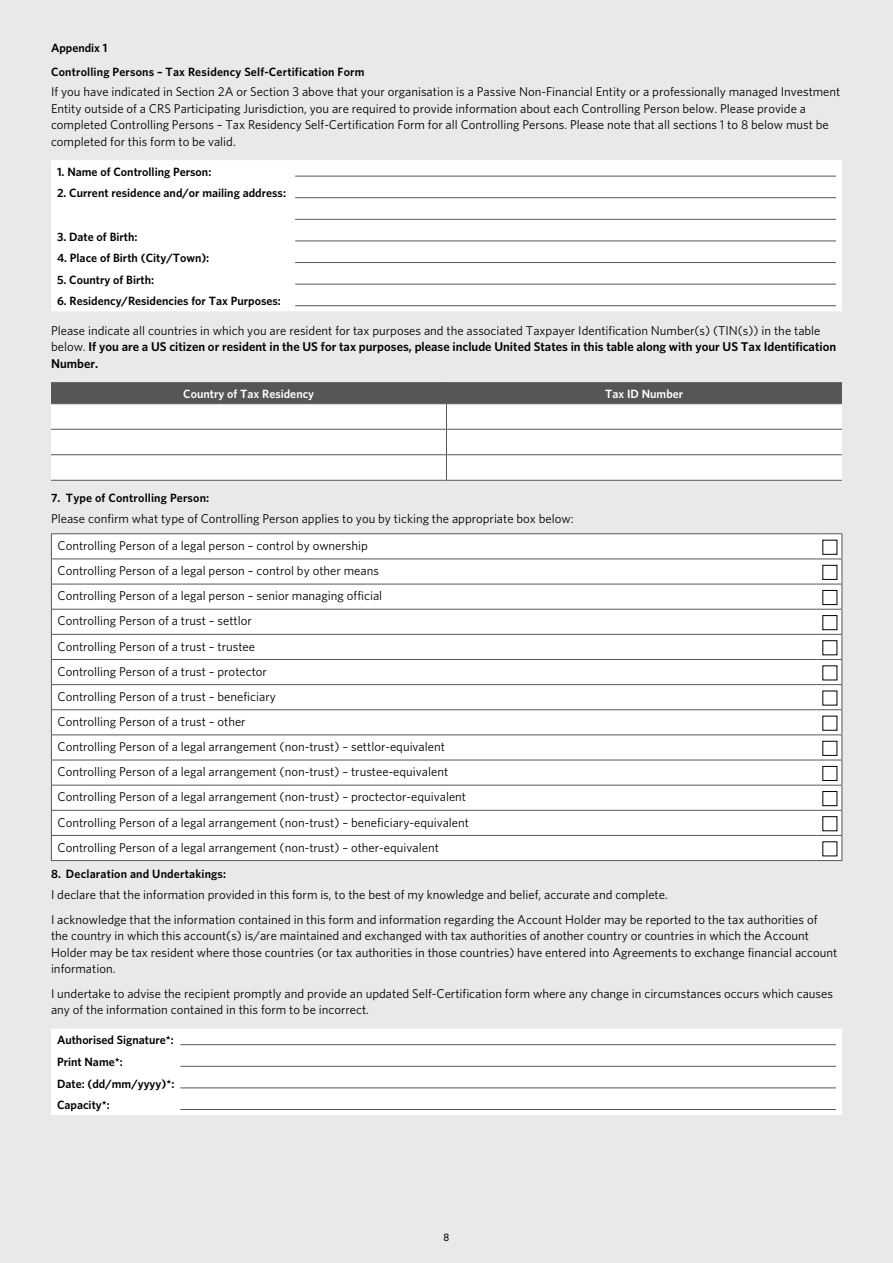
<style>
.page{position:relative;width:893px;height:1263px;background:#e9e9e9}
.page>*{position:absolute;margin:0;border:0;box-sizing:border-box;transform-origin:0 0}
.t1{font:12.75px/25.2px "Whitney";color:#000}
.t2{font:600 12px/21.6px "Whitney";color:#000}
.t3{font:600 12px "Whitney";color:#fff}
.t4{font:10.5px "Akkurat Pro";color:#000}
.s1{font-weight:600}
</style>
<div class="page">
<div style="left:51px;top:160px;width:791px;height:151px;background:#fff"></div>
<hr style="left:295px;top:176px;width:541px;height:1px;background:#565655">
<hr style="left:295px;top:197px;width:541px;height:1px;background:#565655">
<hr style="left:295px;top:219px;width:541px;height:1px;background:#565655">
<hr style="left:295px;top:241px;width:541px;height:1px;background:#565655">
<hr style="left:295px;top:262px;width:541px;height:1px;background:#565655">
<hr style="left:295px;top:284px;width:541px;height:1px;background:#565655">
<hr style="left:295px;top:305px;width:541px;height:1px;background:#565655">
<hr style="left:51px;top:480px;width:395px;height:1px;background:#565655">
<svg style="left:51px;top:382px;width:791px;height:98px;background:#d5d5d5"></svg>
<hr style="left:446px;top:454px;width:396px;height:1px;background:#565655">
<hr style="left:446px;top:480px;width:396px;height:1px;background:#565655">
<div style="left:52px;top:534px;width:764px;height:326px;background:#fff"></div>
<hr style="left:51px;top:533px;width:765px;height:1px;background:#565655">
<svg style="left:51px;top:534px;width:1px;height:326px"></svg>
<hr style="left:51px;top:558px;width:765px;height:1px;background:#565655">
<hr style="left:51px;top:584px;width:765px;height:1px;background:#565655">
<hr style="left:51px;top:609px;width:765px;height:1px;background:#565655">
<hr style="left:51px;top:634px;width:765px;height:1px;background:#565655">
<hr style="left:51px;top:659px;width:765px;height:1px;background:#565655">
<hr style="left:51px;top:684px;width:765px;height:1px;background:#565655">
<hr style="left:51px;top:709px;width:765px;height:1px;background:#565655">
<hr style="left:51px;top:734px;width:765px;height:1px;background:#565655">
<hr style="left:51px;top:760px;width:765px;height:1px;background:#565655">
<hr style="left:51px;top:785px;width:765px;height:1px;background:#565655">
<hr style="left:51px;top:810px;width:765px;height:1px;background:#565655">
<hr style="left:51px;top:835px;width:765px;height:1px;background:#565655">
<hr style="left:51px;top:860px;width:765px;height:1px;background:#565655">
<svg style="left:816px;top:533px;width:27px;height:328px;background:#e1e1e1"></svg>
<div style="left:823px;top:540px;width:14px;height:14px;background:#fff"></div>
<div style="left:822px;top:540px;width:15px;height:15px;border:1px solid #000"></div>
<div style="left:823px;top:565px;width:14px;height:14px;background:#fff"></div>
<div style="left:822px;top:565px;width:15px;height:15px;border:1px solid #000"></div>
<div style="left:823px;top:590px;width:14px;height:15px;background:#fff"></div>
<div style="left:822px;top:590px;width:15px;height:15px;border:1px solid #000"></div>
<div style="left:823px;top:616px;width:14px;height:14px;background:#fff"></div>
<div style="left:822px;top:615px;width:15px;height:15px;border:1px solid #000"></div>
<div style="left:823px;top:641px;width:14px;height:14px;background:#fff"></div>
<div style="left:822px;top:640px;width:15px;height:15px;border:1px solid #000"></div>
<div style="left:823px;top:666px;width:14px;height:14px;background:#fff"></div>
<div style="left:823px;top:691px;width:14px;height:14px;background:#fff"></div>
<div style="left:823px;top:716px;width:14px;height:14px;background:#fff"></div>
<div style="left:823px;top:741px;width:14px;height:14px;background:#fff"></div>
<div style="left:822px;top:741px;width:15px;height:15px;border:1px solid #000"></div>
<div style="left:823px;top:766px;width:14px;height:14px;background:#fff"></div>
<div style="left:822px;top:766px;width:15px;height:15px;border:1px solid #000"></div>
<div style="left:823px;top:791px;width:14px;height:15px;background:#fff"></div>
<div style="left:822px;top:791px;width:15px;height:15px;border:1px solid #000"></div>
<div style="left:823px;top:817px;width:14px;height:14px;background:#fff"></div>
<div style="left:822px;top:816px;width:15px;height:15px;border:1px solid #000"></div>
<div style="left:823px;top:842px;width:14px;height:14px;background:#fff"></div>
<div style="left:51px;top:1029px;width:791px;height:86px;background:#fff"></div>
<hr style="left:180px;top:1044px;width:656px;height:1px;background:#565655">
<hr style="left:180px;top:1066px;width:656px;height:1px;background:#565655">
<hr style="left:180px;top:1087px;width:656px;height:1px;background:#565655">
<hr style="left:180px;top:1109px;width:656px;height:1px;background:#565655">
<p class="t2" style="left:51px;top:36px;width:315px;line-height:23.5px">Appendix 1<br>Controlling Persons – Tax Residency Self-Certification Form</p>
<p class="t1" style="left:51px;top:84px;width:791px;line-height:16.5px">If you have indicated in Section 2A or Section 3 above that your organisation is a Passive Non-Financial Entity or a professionally managed Investment Entity outside of a CRS Participating Jurisdiction, you are required to provide information about each Controlling Person below. Please provide a completed Controlling Persons – Tax Residency Self-Certification Form for all Controlling Persons. Please note that all sections 1 to 8 below must be completed for this form to be valid.</p>
<p class="t2" style="left:57px;top:161px;width:156px">1. Name of Controlling Person:</p>
<p class="t2" style="left:57px;top:182px;width:231px">2. Current residence and/or mailing address:</p>
<p class="t2" style="left:57px;top:225px;width:82px">3. Date of Birth:</p>
<p class="t2" style="left:57px;top:247px;width:154px">4. Place of Birth (City/Town):</p>
<p class="t2" style="left:57px;top:269px;width:99px">5. Country of Birth:</p>
<p class="t2" style="left:57px;top:290px;width:225px">6. Residency/Residencies for Tax Purposes:</p>
<p class="t1" style="left:51px;top:322px;width:787px;line-height:16.5px">Please indicate all countries in which you are resident for tax purposes and the associated Taxpayer Identification Number(s) (TIN(s)) in the table below. <span class="s1">If you are a US citizen or resident in the US for tax purposes, please include United States in this table along with your US Tax Identification<br>Number.</span></p>
<p class="t3" style="left:183px;top:386px;width:132px">Country of Tax Residency</p>
<p class="t3" style="left:605px;top:386px;width:80px">Tax ID Number</p>
<p class="t2" style="left:51px;top:487px;width:160px">7. Type of Controlling Person:</p>
<p class="t1" style="left:57px;top:505px;width:518px;line-height:26.8px;text-indent:-6px">Please confirm what type of Controlling Person applies to you by ticking the appropriate box below:<br>Controlling Person of a legal person – control by ownership</p>
<p class="t1" style="left:57px;top:558px;width:413px">Controlling Person of a legal person – control by other means<br>Controlling Person of a legal person – senior managing official<br>Controlling Person of a trust – settlor<br>Controlling Person of a trust – trustee<br>Controlling Person of a trust – protector<br>Controlling Person of a trust – beneficiary<br>Controlling Person of a trust – other<br>Controlling Person of a legal arrangement (non-trust) – settlor-equivalent Controlling Person of a legal arrangement (non-trust) – trustee-equivalent Controlling Person of a legal arrangement (non-trust) – proctector-equivalent Controlling Person of a legal arrangement (non-trust) – beneficiary-equivalent Controlling Person of a legal arrangement (non-trust) – other-equivalent</p>
<p class="t2" style="left:51px;top:863px;width:177px">8. Declaration and Undertakings:</p>
<p class="t1" style="left:51px;top:882px;width:768px;line-height:24.8px">I declare that the information provided in this form is, to the best of my knowledge and belief, accurate and complete.<br>I acknowledge that the information contained in this form and information regarding the Account Holder may be reported to the tax authorities of</p>
<p class="t1" style="left:51px;top:927px;width:788px;line-height:16.5px">the country in which this account(s) is/are maintained and exchanged with tax authorities of another country or countries in which the Account<br>Holder may be tax resident where those countries (or tax authorities in those countries) have entered into Agreements to exchange financial account information.</p>
<p class="t1" style="left:51px;top:985px;width:783px;line-height:16.5px">I undertake to advise the recipient promptly and provide an updated Self-Certification form where any change in circumstances occurs which causes any of the information contained in this form to be incorrect.</p>
<p class="t2" style="left:57px;top:1029px;width:119px">Authorised Signature*:<br>Print Name*:<br>Date: (dd/mm/yyyy)*:<br>Capacity*:</p>
<p class="t4" style="left:444px;top:1232px;width:7px">8</p>
</div>
